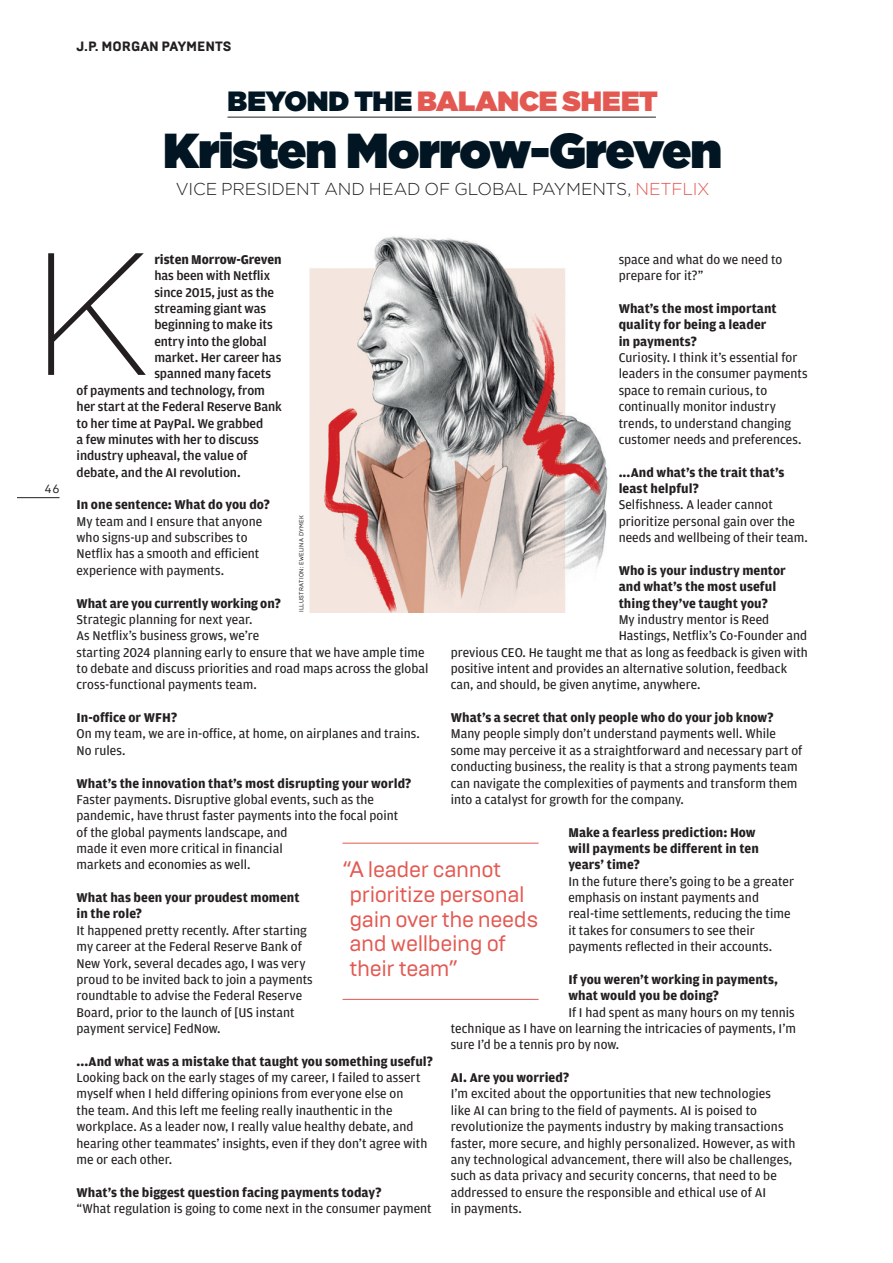
<style>
.page{position:relative;width:893px;height:1263px;background:#fff}
.page>*{position:absolute;margin:0;border:0;box-sizing:border-box;transform-origin:0 0}
.Wired_head_1{font:900 49.05px "Gotham";letter-spacing:-.02em;color:#011622}
.Wired_head_1-2{font:900 27.9px "Gotham";letter-spacing:-.005em;color:#e35952}
.Wired_head_1-3{font:22.35px/24.6px "Brutal Type";letter-spacing:-.02em;color:#e35952}
.Wired_head_1-4{font:300 17.25px "Gotham";letter-spacing:-.01em;color:#231f20}
.JPM_Body_2_indent{font:13.5px/16.4px "Amplitude";letter-spacing:.005em;color:#231f20}
.JPM_Body_2_indent-2{font:700 13.5px/16.4px "Amplitude";letter-spacing:.005em;color:#231f20}
.JPM_Body_2_indent-3{font:500 13.5px "Amplitude";letter-spacing:-.005em;color:#231f20}
.Wired_Slug{font:800 13.5px "Brutal Type";color:#231f20}
.FOLIOS_left{font:12px "Brutal Type";color:#231f20}
.Wired_Gutter_credit{font:6px "Brutal Type";letter-spacing:.05em;color:#231f20}
.s1{color:#011622}
.s2{color:#e35952}
</style>
<div class="page">
<img style="left:309px;top:236px;width:299px;height:376px">
<svg style="left:48px;top:253px;width:98px;height:122px"></svg>
<hr style="left:343px;top:843px;width:196px;height:1px;background:#e35952">
<hr style="left:343px;top:999px;width:196px;height:1px;background:#e35952">
<hr style="left:227px;top:117px;width:429px;height:1px;background:#231f20">
<hr style="left:17px;top:497px;width:43px;height:1px;background:#231f20">
<p class="Wired_Slug" style="left:77px;top:38px;width:157px">J.P. MORGAN PAYMENTS</p>
<p class="Wired_head_1-2" style="left:228px;top:81px;width:432px"><span class="s1">BEYOND THE</span> BALANCE SHEET</p>
<p class="Wired_head_1" style="left:163px;top:115px;width:560px">Kristen Morrow-Greven</p>
<p class="Wired_head_1-4" style="left:176px;top:177px;width:535px">VICE PRESIDENT AND HEAD OF GLOBAL PAYMENTS, <span class="s2">NETFLIX</span></p>
<p class="FOLIOS_left" style="left:45px;top:482px;width:16px">46</p>
<p class="JPM_Body_2_indent-2" style="left:154px;top:251px;width:129px">risten Morrow-Greven</p>
<p class="JPM_Body_2_indent-3" style="left:154px;top:268px;width:117px">has been with Netflix</p>
<p class="JPM_Body_2_indent-3" style="left:154px;top:285px;width:121px">since 2015, just as the</p>
<p class="JPM_Body_2_indent-3" style="left:154px;top:301px;width:113px">streaming giant was</p>
<p class="JPM_Body_2_indent-3" style="left:154px;top:317px;width:120px">beginning to make its</p>
<p class="JPM_Body_2_indent-3" style="left:154px;top:334px;width:114px">entry into the global</p>
<p class="JPM_Body_2_indent-3" style="left:154px;top:350px;width:129px">market. Her career has</p>
<p class="JPM_Body_2_indent-3" style="left:154px;top:366px;width:118px">spanned many facets</p>
<p class="JPM_Body_2_indent-3" style="left:77px;top:383px;width:190px">of payments and technology, from</p>
<p class="JPM_Body_2_indent-3" style="left:77px;top:399px;width:207px">her start at the Federal Reserve Bank</p>
<p class="JPM_Body_2_indent-3" style="left:77px;top:416px;width:188px">to her time at PayPal. We grabbed</p>
<p class="JPM_Body_2_indent-3" style="left:77px;top:432px;width:184px">a few minutes with her to discuss</p>
<p class="JPM_Body_2_indent-3" style="left:77px;top:448px;width:173px">industry upheaval, the value of</p>
<p class="JPM_Body_2_indent-3" style="left:77px;top:465px;width:166px">debate, and the AI revolution.</p>
<p class="JPM_Body_2_indent-2" style="left:77px;top:496px;width:195px">In one sentence: What do you do?</p>
<p class="JPM_Body_2_indent" style="left:77px;top:513px;width:187px">My team and I ensure that anyone who signs-up and subscribes to<br>Netflix has a smooth and efficient experience with payments.</p>
<p class="JPM_Body_2_indent-2" style="left:77px;top:594px;width:206px">What are you currently working on?</p>
<p class="JPM_Body_2_indent" style="left:77px;top:611px;width:354px">Strategic planning for next year.<br>As Netflix’s business grows, we’re<br>starting 2024 planning early to ensure that we have ample time to debate and discuss priorities and road maps across the global cross-functional payments team.</p>
<p class="JPM_Body_2_indent-2" style="left:77px;top:709px;width:102px">In-office or WFH?</p>
<p class="JPM_Body_2_indent" style="left:77px;top:726px;width:345px">On my team, we are in-office, at home, on airplanes and trains.<br>No rules.</p>
<p class="JPM_Body_2_indent-2" style="left:77px;top:774px;width:336px">What’s the innovation that’s most disrupting your world?</p>
<p class="JPM_Body_2_indent" style="left:77px;top:791px;width:323px">Faster payments. Disruptive global events, such as the pandemic, have thrust faster payments into the focal point of the global payments landscape, and<br>made it even more critical in financial<br>markets and economies as well.</p>
<p class="JPM_Body_2_indent-2" style="left:77px;top:889px;width:224px">What has been your proudest moment in the role?</p>
<p class="JPM_Body_2_indent" style="left:77px;top:922px;width:238px">It happened pretty recently. After starting my career at the Federal Reserve Bank of New York, several decades ago, I was very proud to be invited back to join a payments roundtable to advise the Federal Reserve Board, prior to the launch of [US instant payment service] FedNow.</p>
<p class="JPM_Body_2_indent-2" style="left:77px;top:1053px;width:358px">...And what was a mistake that taught you something useful?</p>
<p class="JPM_Body_2_indent" style="left:77px;top:1069px;width:352px">Looking back on the early stages of my career, I failed to assert myself when I held differing opinions from everyone else on<br>the team. And this left me feeling really inauthentic in the workplace. As a leader now, I really value healthy debate, and hearing other teammates’ insights, even if they don’t agree with me or each other.</p>
<p class="JPM_Body_2_indent-2" style="left:77px;top:1183px;width:306px">What’s the biggest question facing payments today?</p>
<p class="JPM_Body_2_indent" style="left:77px;top:1200px;width:357px">“What regulation is going to come next in the consumer payment</p>
<p class="JPM_Body_2_indent" style="left:619px;top:251px;width:165px">space and what do we need to prepare for it?”</p>
<p class="JPM_Body_2_indent-2" style="left:619px;top:300px;width:160px">What’s the most important quality for being a leader in payments?</p>
<p class="JPM_Body_2_indent" style="left:619px;top:350px;width:190px">Curiosity. I think it’s essential for leaders in the consumer payments space to remain curious, to continually monitor industry trends, to understand changing customer needs and preferences.</p>
<p class="JPM_Body_2_indent-2" style="left:619px;top:464px;width:167px">...And what’s the trait that’s least helpful?</p>
<p class="JPM_Body_2_indent" style="left:619px;top:497px;width:191px">Selfishness. A leader cannot prioritize personal gain over the needs and wellbeing of their team.</p>
<p class="JPM_Body_2_indent-2" style="left:619px;top:562px;width:169px">Who is your industry mentor and what’s the most useful thing they’ve taught you?</p>
<p class="JPM_Body_2_indent" style="left:619px;top:611px;width:152px">My industry mentor is Reed</p>
<p class="JPM_Body_2_indent" style="left:619px;top:628px;width:190px">Hastings, Netflix’s Co-Founder and</p>
<p class="JPM_Body_2_indent" style="left:451px;top:644px;width:359px">previous CEO. He taught me that as long as feedback is given with</p>
<p class="JPM_Body_2_indent" style="left:451px;top:660px;width:338px">positive intent and provides an alternative solution, feedback</p>
<p class="JPM_Body_2_indent" style="left:451px;top:677px;width:251px">can, and should, be given anytime, anywhere.</p>
<p class="JPM_Body_2_indent-2" style="left:451px;top:709px;width:324px">What’s a secret that only people who do your job know?</p>
<p class="JPM_Body_2_indent" style="left:451px;top:726px;width:353px">Many people simply don’t understand payments well. While some may perceive it as a straightforward and necessary part of conducting business, the reality is that a strong payments team can navigate the complexities of payments and transform them into a catalyst for growth for the company.</p>
<p class="JPM_Body_2_indent-2" style="left:568px;top:824px;width:192px">Make a fearless prediction: How will payments be different in ten years’ time?</p>
<p class="JPM_Body_2_indent" style="left:568px;top:873px;width:227px">In the future there’s going to be a greater emphasis on instant payments and real-time settlements, reducing the time it takes for consumers to see their payments reflected in their accounts.</p>
<p class="JPM_Body_2_indent-2" style="left:568px;top:971px;width:211px">If you weren’t working in payments, what would you be doing?</p>
<p class="JPM_Body_2_indent" style="left:451px;top:1004px;width:347px;text-align:justify;text-indent:118px">If I had spent as many hours on my tennis technique as I have on learning the intricacies of payments, I’m sure I’d be a tennis pro by now.</p>
<p class="JPM_Body_2_indent-2" style="left:451px;top:1069px;width:120px">AI. Are you worried?</p>
<p class="JPM_Body_2_indent" style="left:451px;top:1086px;width:346px">I’m excited about the opportunities that new technologies<br>like AI can bring to the field of payments. AI is poised to revolutionize the payments industry by making transactions faster, more secure, and highly personalized. However, as with any technological advancement, there will also be challenges, such as data privacy and security concerns, that need to be addressed to ensure the responsible and ethical use of AI<br>in payments.</p>
<p class="Wired_Gutter_credit" style="left:298px;top:612px;width:98px;rotate:-90deg">ILLUSTRATION: EWELINA DYMEK</p>
<p class="Wired_head_1-3" style="left:349px;top:857px;width:191px;text-indent:-7px">“A leader cannot prioritize personal gain over the needs and wellbeing of their team”</p>
</div>
